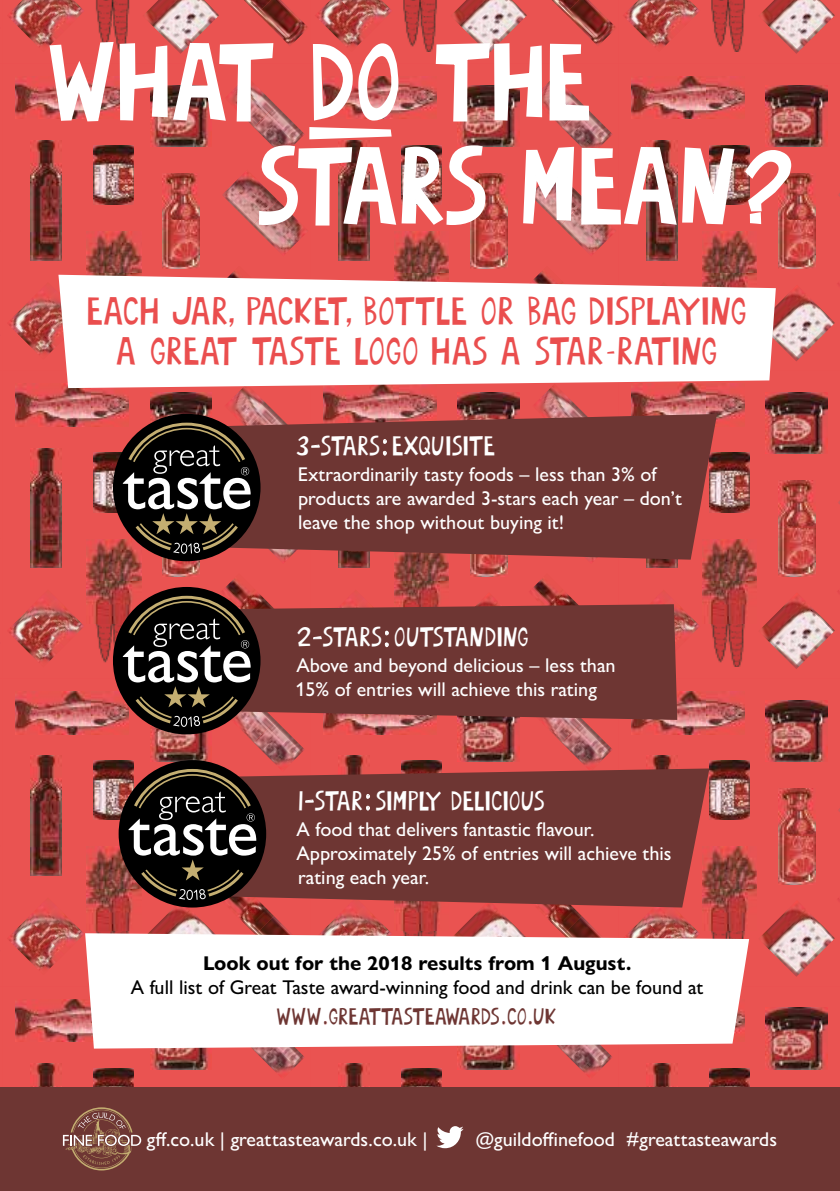
<style>
.page{position:relative;width:840px;height:1191px;background:#fff}
.page>*{position:absolute;margin:0;border:0;box-sizing:border-box;transform-origin:0 0}
.t1{font:108px/104px "m Arusto";letter-spacing:-.065em;color:#fff}
.t2{font:40px/40px "m Arusto";letter-spacing:-.075em;color:#ea4e4e;text-align:center}
.t3{font:28px "m Arusto";letter-spacing:-.065em;color:#fff}
.t4{font:28px "m Arusto";letter-spacing:-.085em;color:#fff}
.t5{font:24px "m Arusto";letter-spacing:-.08em;color:#6e3633}
.t6{font:500 20px/24px "Gill Sans Nova";color:#fff}
.t7{font:500 20px "Gill Sans Nova";color:#000}
.t8{font:700 20px "Gill Sans Nova";color:#000}
.s1{font-family:"Myriad Std Tilt"}
.s2{font-family:"Myriad Std Tilt";font-size:32px}
.s3{font-family:"Myriad Std Tilt";font-size:28px}
</style>
<div class="page">
<div style="left:0;top:1087px;width:839px;height:104px;background:#6e3633"></div>
<img style="left:0;top:0;width:839px;height:1170px">
<h1 class="t1" style="left:255px;top:36px;width:540px;text-indent:-209px">WHAT DO THE<br>STARS MEAN?</h1>
<h2 class="t2" style="left:86px;top:293px;width:663px">EACH JAR, PACKET, BOTTLE OR BAG DISPLAYING<br>A GREAT TASTE LOGO HAS A STAR<span class="s1">-</span>RATING</h2>
<h3 class="t4" style="left:295px;top:430px;width:203px">#<span class="s2">-</span>STARS<span class="s2">:</span> EXQUISITE</h3>
<p class="t6" style="left:297px;top:461px;width:385px">Extraordinarily tasty foods – less than 3% of products are awarded 3-stars each year – don’t leave the shop without buying it!</p>
<h3 class="t3" style="left:296px;top:622px;width:235px">"<span class="s2">-</span>STARS<span class="s2">:</span> OUTSTANDING</h3>
<p class="t6" style="left:295px;top:653px;width:321px">Above and beyond delicious – less than<br>15% of entries will achieve this rating</p>
<h3 class="t3" style="left:297px;top:785px;width:250px">!<span class="s2">-</span>STAR<span class="s2">:</span> SIMPLY DELICIOUS</h3>
<p class="t6" style="left:296px;top:816px;width:376px">A food that delivers fantastic flavour.<br>Approximately 25% of entries will achieve this rating each year.</p>
<p class="t8" style="left:203px;top:951px;width:429px">Look out for the 2018 results from 1 August.</p>
<p class="t7" style="left:131px;top:975px;width:574px">A full list of Great Taste award-winning food and drink can be found at</p>
<p class="t5" style="left:275px;top:1004px;width:284px">WWW<span class="s3">.</span>GREATTASTEAWARDS<span class="s3">.</span>CO<span class="s3">.</span>UK</p>
<p class="t6" style="left:147px;top:1127px;width:282px">gff.co.uk | greattasteawards.co.uk |</p>
<p class="t6" style="left:475px;top:1127px;width:302px">@guildoffinefood #greattasteawards</p>
</div>
